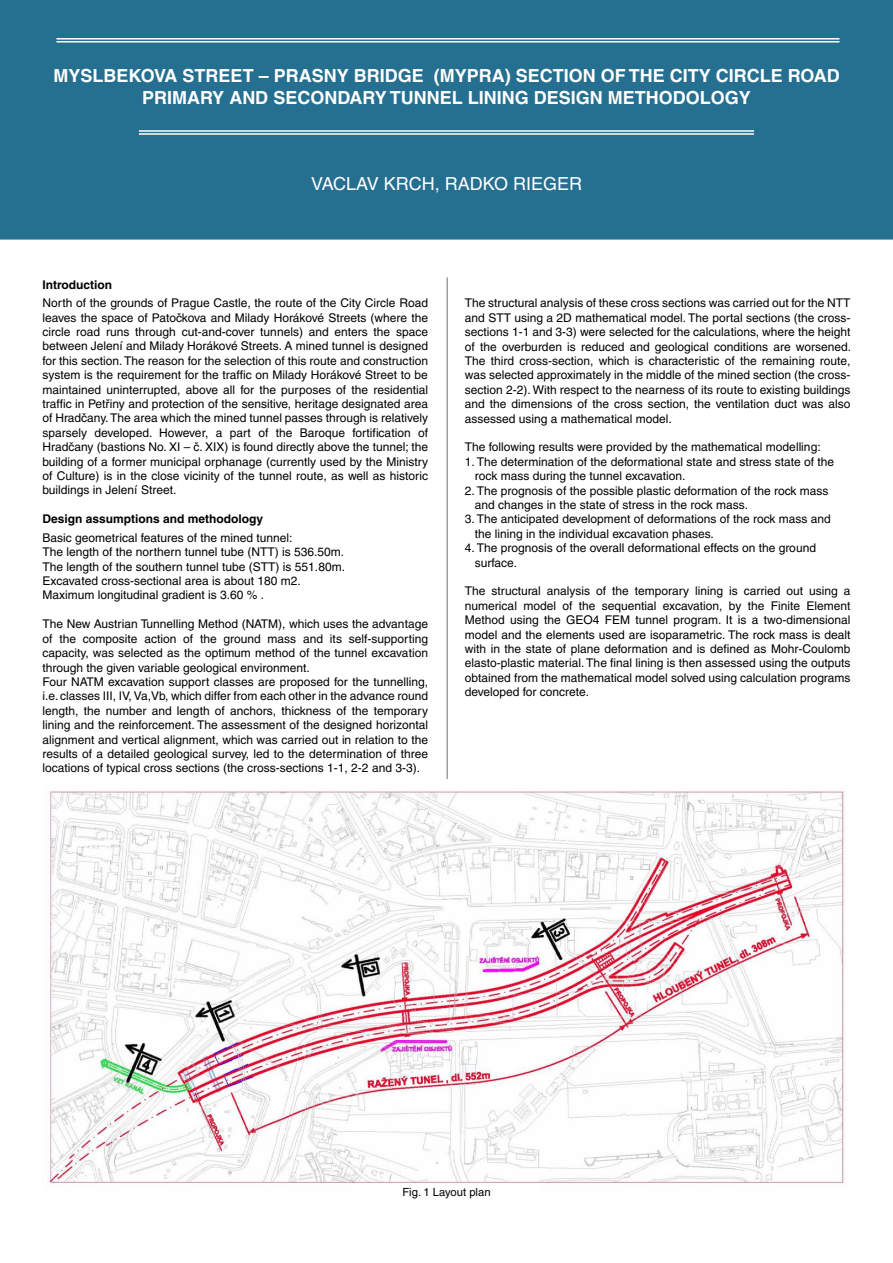
<style>
.page{position:relative;width:893px;height:1263px;background:#fff}
.page>*{position:absolute;margin:0;border:0;box-sizing:border-box;transform-origin:0 0}
.t1{font:700 18px/21.6px "Helvetica CE";color:#fff;text-align:center}
.t2{font:18px "Helvetica CE";color:#fff}
.t3{font:12px/14.4px "Helvetica CE";color:#000}
.t4{font:700 12px "Helvetica CE";color:#000}
.t5{font:11.25px "Helvetica CE";color:#000}
</style>
<div class="page">
<hr style="left:446px;top:277px;width:2px;height:944px;background:#9d9d9d">
<div style="left:0;top:0;width:893px;height:240px;background:#256f91"></div>
<hr style="left:56px;top:38px;width:783px;height:2px;background:#fff">
<hr style="left:56px;top:41px;width:783px;height:2px;background:#fff">
<img style="left:48px;top:780px;width:798px;height:404px">
<hr style="left:139px;top:130px;width:615px;height:2px;background:#fff">
<hr style="left:139px;top:133px;width:615px;height:2px;background:#fff">
<h1 class="t1" style="left:54px;top:65px;width:788px">MYSLBEKOVA STREET – PRASNY BRIDGE (MYPRA) SECTION OF THE CITY CIRCLE ROAD<br>PRIMARY AND SECONDARY TUNNEL LINING DESIGN METHODOLOGY</h1>
<h1 class="t2" style="left:311px;top:173px;width:272px">VACLAV KRCH, RADKO RIEGER</h1>
<p class="t4" style="left:43px;top:277px;width:71px">Introduction</p>
<p class="t3" style="left:43px;top:296px;width:387px;text-align:justify">North of the grounds of Prague Castle, the route of the City Circle Road leaves the space of Patočkova and Milady Horákové Streets (where the circle road runs through cut-and-cover tunnels) and enters the space between Jelení and Milady Horákové Streets. A mined tunnel is designed for this section. The reason for the selection of this route and construction system is the requirement for the traffic on Milady Horákové Street to be maintained uninterrupted, above all for the purposes of the residential traffic in Petřiny and protection of the sensitive, heritage designated area of Hradčany. The area which the mined tunnel passes through is relatively sparsely developed. However, a part of the Baroque fortification of Hradčany (bastions No. XI – č. XIX) is found directly above the tunnel; the building of a former municipal orphanage (currently used by the Ministry of Culture) is in the close vicinity of the tunnel route, as well as historic buildings in Jelení Street.</p>
<p class="t4" style="left:43px;top:512px;width:222px">Design assumptions and methodology</p>
<p class="t3" style="left:43px;top:530px;width:304px">Basic geometrical features of the mined tunnel:<br>The length of the northern tunnel tube (NTT) is 536.50m.<br>The length of the southern tunnel tube (STT) is 551.80m.<br>Excavated cross-sectional area is about 180 m2.<br>Maximum longitudinal gradient is 3.60 % .</p>
<p class="t3" style="left:43px;top:617px;width:387px">The New Austrian Tunnelling Method (NATM), which uses the advantage of the composite action of the ground mass and its self-supporting capacity, was selected as the optimum method of the tunnel excavation through the given variable geological environment.<br>Four NATM excavation support classes are proposed for the tunnelling, i.e. classes III, IV, Va,Vb, which differ from each other in the advance round length, the number and length of anchors, thickness of the temporary lining and the reinforcement. The assessment of the designed horizontal alignment and vertical alignment, which was carried out in relation to the results of a detailed geological survey, led to the determination of three locations of typical cross sections (the cross-sections 1-1, 2-2 and 3-3).</p>
<p class="t3" style="left:465px;top:296px;width:388px;text-align:justify">The structural analysis of these cross sections was carried out for the NTT and STT using a 2D mathematical model. The portal sections (the cross&shy;sections 1-1 and 3-3) were selected for the calculations, where the height of the overburden is reduced and geological conditions are worsened.<br>The third cross-section, which is characteristic of the remaining route, was selected approximately in the middle of the mined section (the cross&shy;section 2-2). With respect to the nearness of its route to existing buildings and the dimensions of the cross section, the ventilation duct was also assessed using a mathematical model.</p>
<p class="t3" style="left:465px;top:440px;width:357px">The following results were provided by the mathematical modelling:</p>
<p class="t3" style="left:475px;top:454px;width:361px;text-indent:-10px">1. The determination of the deformational state and stress state of the rock mass during the tunnel excavation.</p>
<p class="t3" style="left:475px;top:483px;width:355px;text-indent:-10px">2. The prognosis of the possible plastic deformation of the rock mass and changes in the state of stress in the rock mass.</p>
<p class="t3" style="left:475px;top:512px;width:357px;text-indent:-10px">3. The anticipated development of deformations of the rock mass and the lining in the individual excavation phases.</p>
<p class="t3" style="left:475px;top:541px;width:343px;text-indent:-10px">4. The prognosis of the overall deformational effects on the ground surface.</p>
<p class="t3" style="left:465px;top:584px;width:387px;text-align:justify">The structural analysis of the temporary lining is carried out using a numerical model of the sequential excavation, by the Finite Element Method using the GEO4 FEM tunnel program. It is a two-dimensional model and the elements used are isoparametric. The rock mass is dealt with in the state of plane deformation and is defined as Mohr-Coulomb elasto-plastic material. The final lining is then assessed using the outputs obtained from the mathematical model solved using calculation programs developed for concrete.</p>
<p class="t5" style="left:402px;top:1185px;width:90px">Fig. 1 Layout plan</p>
</div>
